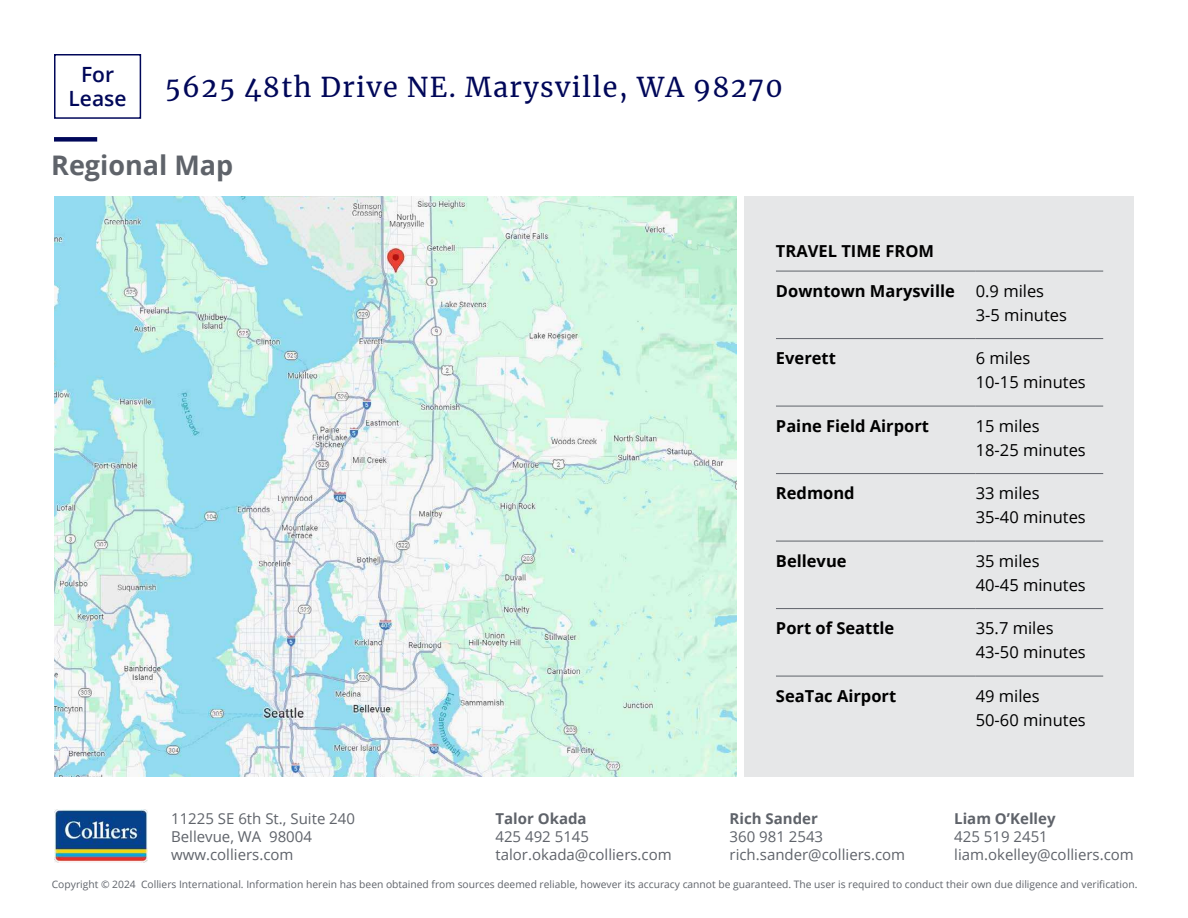
<style>
.page{position:relative;width:1188px;height:918px;background:#fff}
.page>*{position:absolute;margin:0;border:0;box-sizing:border-box;transform-origin:0 0}
.t1{font:27px "Merriweather";letter-spacing:.05em;color:#000759}
.t2{font:700 27px "Open Sans";color:#5f636a}
.t3{font:600 21px/24px "Open Sans";color:#000759;text-align:center}
.t4{font:16.5px/24px "Open Sans";color:#000}
.t5{font:700 16.5px "Open Sans";color:#000}
.t6{font:15px/18px "Open Sans";color:#5f636a}
.t7{font:700 15px "Open Sans";color:#5f636a}
.t8{font:10.2px "Open Sans";color:#5f636a}
</style>
<div class="page">
<div style="left:54px;top:54px;width:87px;height:65px;border:2px solid #000759"></div>
<img style="left:54px;top:809px;width:93px;height:53px">
<div style="left:54px;top:137px;width:43px;height:5px;background:#000759"></div>
<div style="left:744px;top:196px;width:390px;height:581px;background:#e6e7e8"></div>
<hr style="left:776px;top:541px;width:200px;height:1px;background:#5f636a">
<hr style="left:976px;top:541px;width:127px;height:1px;background:#5f636a">
<hr style="left:776px;top:608px;width:200px;height:1px;background:#5f636a">
<hr style="left:976px;top:608px;width:127px;height:1px;background:#5f636a">
<hr style="left:776px;top:676px;width:200px;height:1px;background:#5f636a">
<hr style="left:976px;top:676px;width:127px;height:1px;background:#5f636a">
<hr style="left:776px;top:271px;width:200px;height:1px;background:#5f636a">
<hr style="left:776px;top:338px;width:200px;height:1px;background:#5f636a">
<hr style="left:776px;top:406px;width:200px;height:1px;background:#5f636a">
<hr style="left:976px;top:271px;width:127px;height:1px;background:#5f636a">
<hr style="left:976px;top:338px;width:127px;height:1px;background:#5f636a">
<hr style="left:976px;top:406px;width:127px;height:1px;background:#5f636a">
<hr style="left:776px;top:473px;width:200px;height:1px;background:#5f636a">
<hr style="left:976px;top:473px;width:127px;height:1px;background:#5f636a">
<img style="left:54px;top:196px;width:683px;height:581px">
<h2 class="t3" style="left:69px;top:62px;width:59px">For<br>Lease</h2>
<h1 class="t1" style="left:165px;top:69px;width:619px">5625 48th Drive NE. Marysville, WA 98270</h1>
<h1 class="t2" style="left:51px;top:146px;width:184px">Regional Map</h1>
<h3 class="t6" style="left:171px;top:809px;width:185px">11225 SE 6th St., Suite 240<br>Bellevue, WA 98004 www.colliers.com</h3>
<h3 class="t7" style="left:495px;top:807px;width:93px">Talor Okada</h3>
<h3 class="t6" style="left:495px;top:827px;width:178px">425 492 5145 talor.okada@colliers.com</h3>
<h3 class="t5" style="left:776px;top:239px;width:160px">TRAVEL TIME FROM</h3>
<h3 class="t5" style="left:776px;top:279px;width:180px">Downtown Marysville</h3>
<h3 class="t4" style="left:976px;top:278px;width:93px">0.9 miles<br>3-5 minutes</h3>
<h3 class="t5" style="left:776px;top:347px;width:61px">Everett</h3>
<h3 class="t4" style="left:976px;top:346px;width:112px">6 miles<br>10-15 minutes</h3>
<h3 class="t5" style="left:776px;top:414px;width:155px">Paine Field Airport</h3>
<h3 class="t4" style="left:976px;top:413px;width:112px">15 miles<br>18-25 minutes</h3>
<h3 class="t5" style="left:776px;top:482px;width:80px">Redmond</h3>
<h3 class="t4" style="left:976px;top:481px;width:112px">33 miles<br>35-40 minutes</h3>
<h3 class="t5" style="left:776px;top:549px;width:72px">Bellevue</h3>
<h3 class="t4" style="left:976px;top:548px;width:112px">35 miles<br>40-45 minutes</h3>
<h3 class="t5" style="left:776px;top:617px;width:120px">Port of Seattle</h3>
<h3 class="t4" style="left:976px;top:616px;width:112px">35.7 miles<br>43-50 minutes</h3>
<h3 class="t5" style="left:776px;top:684px;width:122px">SeaTac Airport</h3>
<h3 class="t4" style="left:976px;top:683px;width:112px">49 miles<br>50-60 minutes</h3>
<h3 class="t7" style="left:730px;top:807px;width:90px">Rich Sander</h3>
<h3 class="t6" style="left:730px;top:827px;width:177px">360 981 2543 rich.sander@colliers.com</h3>
<h3 class="t7" style="left:954px;top:807px;width:103px">Liam O’Kelley</h3>
<h3 class="t6" style="left:954px;top:827px;width:181px">425 519 2451 liam.okelley@colliers.com</h3>
<p class="t8" style="left:52px;top:877px;width:1087px">Copyright © 2024 Colliers International. Information herein has been obtained from sources deemed reliable, however its accuracy cannot be guaranteed. The user is required to conduct their own due diligence and verification.</p>
</div>
